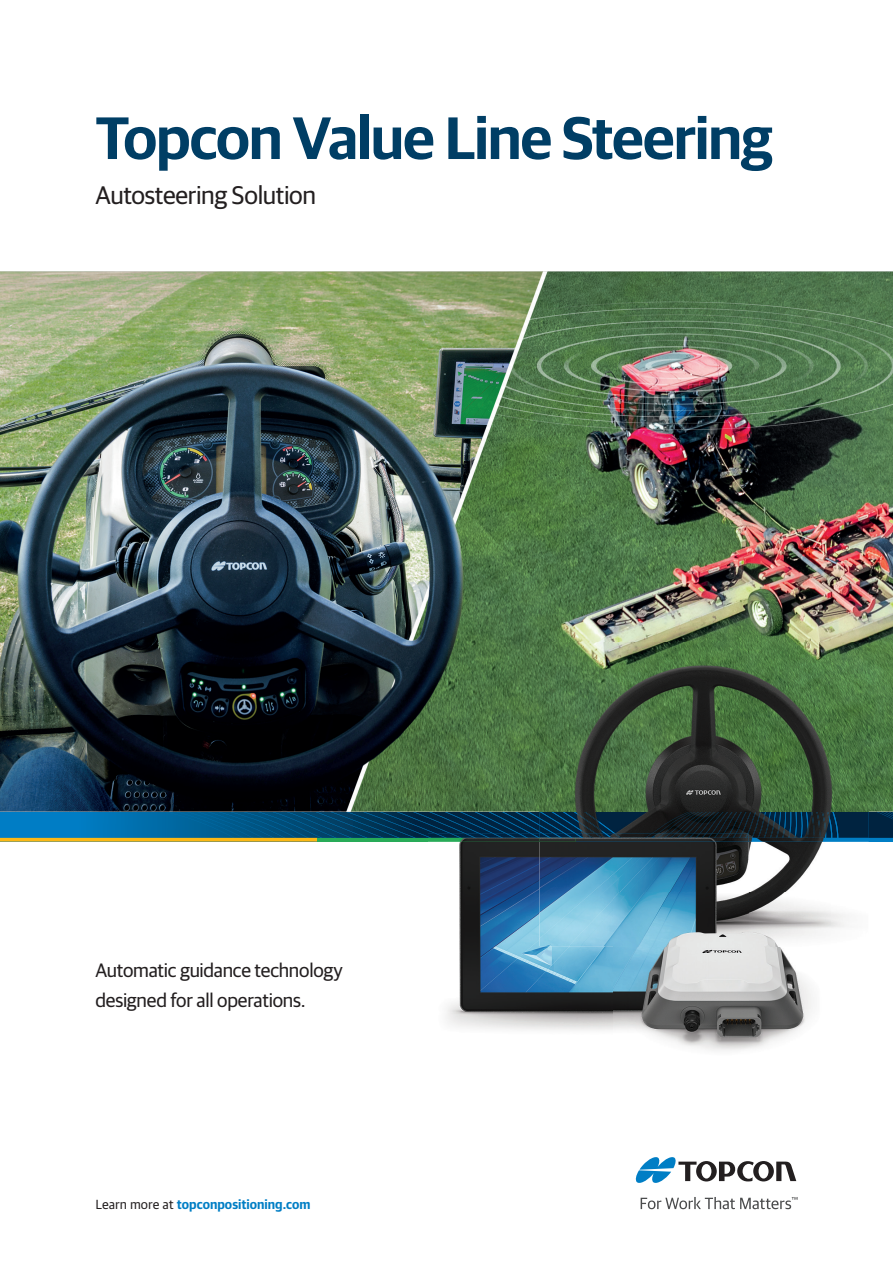
<style>
.page{position:relative;width:893px;height:1263px;background:#fff}
.page>*{position:absolute;margin:0;border:0;box-sizing:border-box;transform-origin:0 0}
.t1{font:600 60px "Guardian Sans LC";letter-spacing:-.02em;color:#003e65}
.t2{font:25.5px "Guardian Sans LC";letter-spacing:-.015em;color:#231f20}
.t3{font:19.5px/30px "Guardian Sans LC";letter-spacing:-.015em;color:#231f20}
.t4{font:700 12.75px "Guardian Text Sans LC";color:#007ec5}
.s1{font-weight:400;color:#231f20}
</style>
<div class="page">
<svg style="left:641px;top:1197px;width:156px;height:12px"></svg>
<svg style="left:635px;top:1157px;width:161px;height:26px"></svg>
<svg style="left:0;top:812px;width:164px;height:26px;background:#0177b9"></svg>
<svg style="left:0;top:812px;width:49px;height:14px"></svg>
<hr style="left:0;top:838px;width:317px;height:3px;background:#fcb814">
<hr style="left:317px;top:838px;width:258px;height:4px;background:#28ab58">
<hr style="left:575px;top:838px;width:318px;height:4px;background:#007ec5">
<img style="left:0;top:271px;width:893px;height:540px">
<img style="left:748px;top:841px;width:120px;height:87px">
<img style="left:539px;top:643px;width:329px;height:168px">
<img style="left:428px;top:841px;width:111px;height:1px">
<img style="left:446px;top:842px;width:168px;height:188px">
<img style="left:539px;top:841px;width:209px;height:105px">
<svg style="left:164px;top:811px;width:729px;height:30px;background:#113d51"></svg>
<img style="left:675px;top:946px;width:137px;height:105px">
<img style="left:748px;top:892px;width:83px;height:54px">
<img style="left:614px;top:892px;width:134px;height:149px">
<h1 class="t1" style="left:95px;top:94px;width:679px">Topcon Value Line Steering</h1>
<h2 class="t2" style="left:95px;top:177px;width:222px">Autosteering Solution</h2>
<p class="t3" style="left:95px;top:953px;width:249px">Automatic guidance technology designed for all operations.</p>
<p class="t4" style="left:95px;top:1194px;width:216px"><span class="s1">Learn more at</span> topconpositioning.com</p>
</div>
